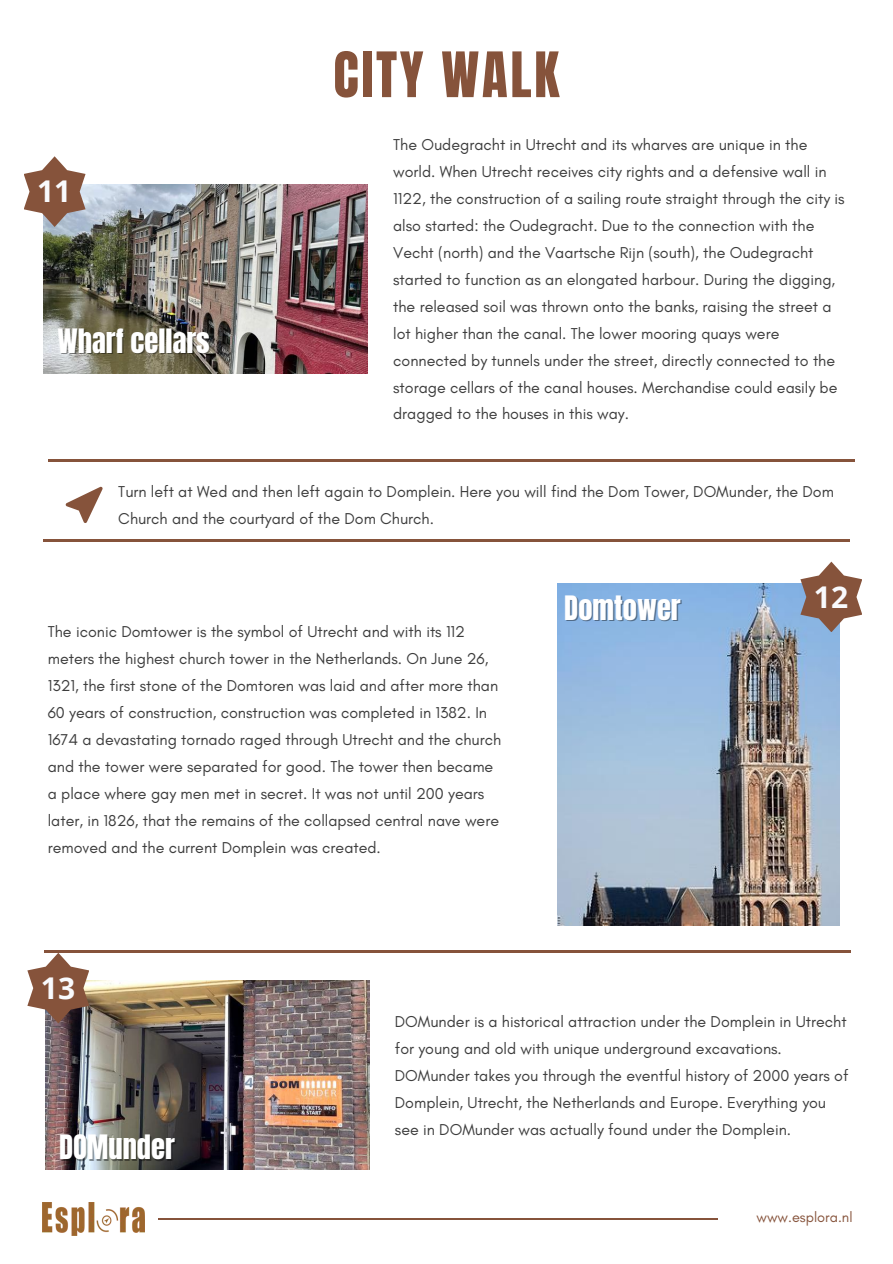
<style>
.page{position:relative;width:893px;height:1264px;background:#fff}
.page>*{position:absolute;margin:0;border:0;box-sizing:border-box;transform-origin:0 0}
.t1{font:53.25px "Anton";letter-spacing:.05em;color:#86533b}
.t2{font:700 30px "Open Sans";color:#f9fafd}
.t3{font:28.5px "Anton";color:#fff}
.t4{font:16.05px/27px "Glacial Indifference";color:#3d3d3d}
.t5{font:14.55px "Glacial Indifference";color:#86533b}
</style>
<div class="page">
<hr style="left:158px;top:1218px;width:559px;height:1px;background:#86533b">
<hr style="left:48px;top:459px;width:806px;height:3px;background:#86533b">
<img style="left:43px;top:1202px;width:101px;height:33px">
<img style="left:44px;top:184px;width:324px;height:189px">
<svg style="left:24px;top:156px;width:62px;height:71px"></svg>
<hr style="left:43px;top:539px;width:806px;height:2px;background:#86533b">
<img style="left:557px;top:583px;width:282px;height:342px">
<svg style="left:800px;top:561px;width:62px;height:71px"></svg>
<hr style="left:44px;top:950px;width:806px;height:2px;background:#86533b">
<svg style="left:66px;top:486px;width:37px;height:37px"></svg>
<img style="left:46px;top:980px;width:323px;height:189px">
<svg style="left:27px;top:952px;width:62px;height:71px"></svg>
<h2 class="t2" style="left:37px;top:170px;width:36px">11</h2>
<h3 class="t3" style="left:57px;top:321px;width:154px">Wharf cellars</h3>
<h1 class="t1" style="left:333px;top:36px;width:227px">CITY WALK</h1>
<p class="t4" style="left:393px;top:130px;width:453px">The Oudegracht in Utrecht and its wharves are unique in the world. When Utrecht receives city rights and a defensive wall in 1122, the construction of a sailing route straight through the city is also started: the Oudegracht. Due to the connection with the Vecht (north) and the Vaartsche Rijn (south), the Oudegracht started to function as an elongated harbour. During the digging, the released soil was thrown onto the banks, raising the street a lot higher than the canal. The lower mooring quays were connected by tunnels under the street, directly connected to the storage cellars of the canal houses. Merchandise could easily be dragged to the houses in this way.</p>
<p class="t4" style="left:118px;top:478px;width:717px">Turn left at Wed and then left again to Domplein. Here you will find the Dom Tower, DOMunder, the Dom<br>Church and the courtyard of the Dom Church.</p>
<p class="t4" style="left:48px;top:617px;width:455px">The iconic Domtower is the symbol of Utrecht and with its 112 meters the highest church tower in the Netherlands. On June 26, 1321, the first stone of the Domtoren was laid and after more than 60 years of construction, construction was completed in 1382. In 1674 a devastating tornado raged through Utrecht and the church and the tower were separated for good. The tower then became a place where gay men met in secret. It was not until 200 years later, in 1826, that the remains of the collapsed central nave were removed and the current Domplein was created.</p>
<h2 class="t2" style="left:41px;top:966px;width:36px">13</h2>
<h3 class="t3" style="left:564px;top:587px;width:118px">Domtower</h3>
<h2 class="t2" style="left:813px;top:575px;width:36px">12</h2>
<h3 class="t3" style="left:59px;top:1126px;width:117px">DOMunder</h3>
<p class="t4" style="left:395px;top:1007px;width:455px">DOMunder is a historical attraction under the Domplein in Utrecht for young and old with unique underground excavations.<br>DOMunder takes you through the eventful history of 2000 years of Domplein, Utrecht, the Netherlands and Europe. Everything you see in DOMunder was actually found under the Domplein.</p>
<p class="t5" style="left:756px;top:1208px;width:97px">www.esplora.nl</p>
</div>
